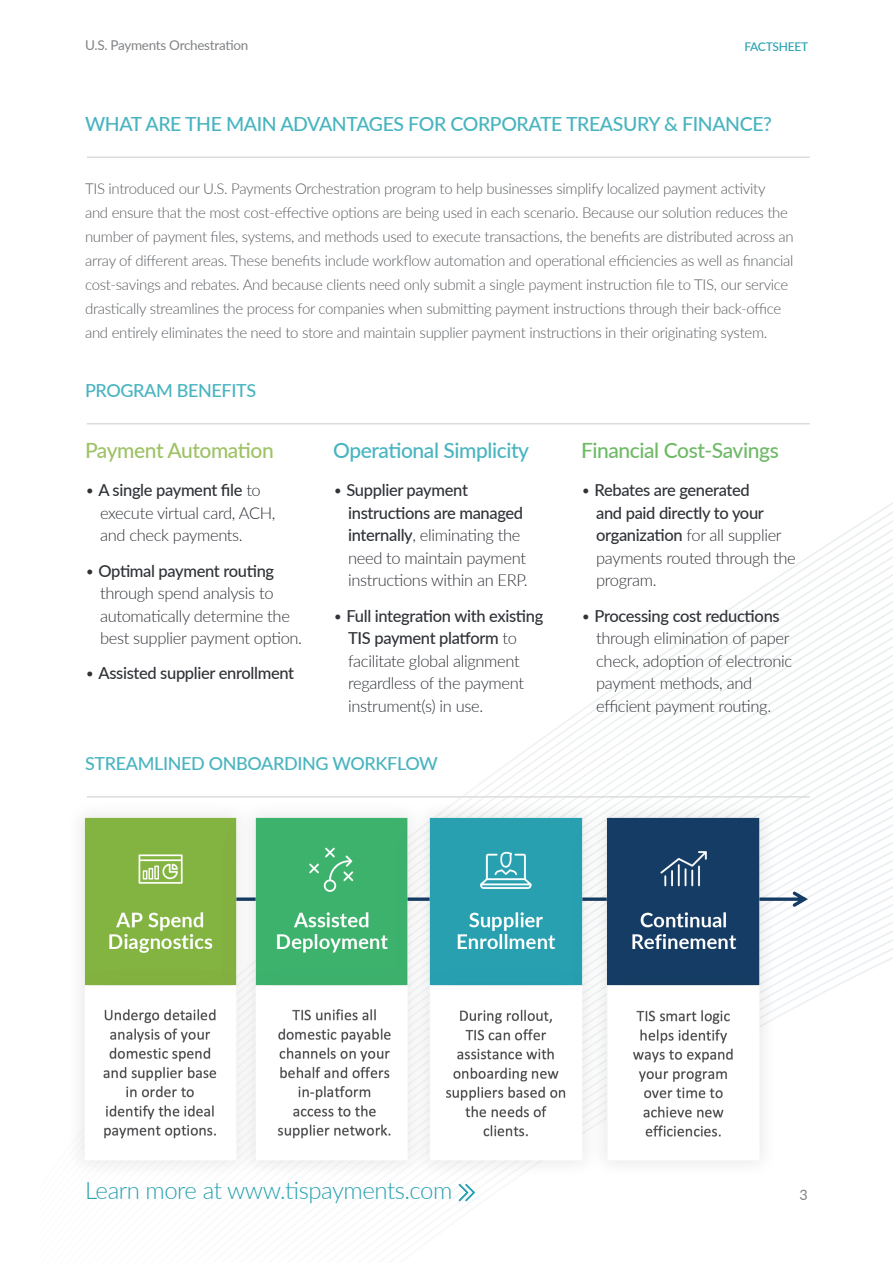
<style>
.page{position:relative;width:893px;height:1263px;background:#fff}
.page>*{position:absolute;margin:0;border:0;box-sizing:border-box;transform-origin:0 0}
.t1{font:300 24px "Lato";letter-spacing:-.02em;color:#27a1b0}
.t2{font:500 21px "Lato";letter-spacing:-.02em;color:#48b4bf}
.t3{font:500 21px "Lato";letter-spacing:-.02em;color:#6eba66}
.t4{font:500 21px "Lato";letter-spacing:-.02em;color:#9ec265}
.t5{font:500 19.5px "Lato";letter-spacing:-.02em;color:#48b4bf}
.t6{font:500 18px "Lato";letter-spacing:-.02em;color:#48b4bf}
.t7{font:300 16.5px/22.5px "Lato";letter-spacing:-.02em;color:#2f3237}
.t8{font:500 16.5px/22.5px "Lato";letter-spacing:-.02em;color:#2f3237}
.t9{font:300 15px/24px "Lato";letter-spacing:-.02em;color:#595c60}
.t10{font:14.4px "Lato";color:#808285}
.t11{font:13.5px "Lato";letter-spacing:-.02em;color:#808285}
.t12{font:500 12px "Lato";letter-spacing:-.02em;color:#27a1b0}
.s1{font-weight:500}
.s2{font-weight:300}
.s3{color:#28a1b0}
</style>
<div class="page">
<hr style="left:87px;top:156px;width:723px;height:2px;background:#dcdcdd">
<hr style="left:87px;top:796px;width:723px;height:2px;background:#dcdcdd">
<hr style="left:87px;top:423px;width:723px;height:1px;background:#dcdcdd">
<img style="left:76px;top:799px;width:783px;height:403px">
<p class="t11" style="left:85px;top:35px;width:165px">U.S. Payments Orchestration</p>
<p class="t12" style="left:744px;top:38px;width:65px">FACTSHEET</p>
<h3 class="t5" style="left:85px;top:110px;width:688px">WHAT ARE THE MAIN ADVANTAGES FOR CORPORATE TREASURY &amp; FINANCE?</h3>
<p class="t9" style="left:85px;top:176px;width:710px">TIS introduced our U.S. Payments Orchestration program to help businesses simplify localized payment activity<br>and ensure that the most cost-effective options are being used in each scenario. Because our solution reduces the number of payment files, systems, and methods used to execute transactions, the benefits are distributed across an array of different areas. These benefits include workflow automation and operational efficiencies as well as financial cost-savings and rebates. And because clients need only submit a single payment instruction file to TIS, our service drastically streamlines the process for companies when submitting payment instructions through their back-office and entirely eliminates the need to store and maintain supplier payment instructions in their originating system.</p>
<p class="t6" style="left:85px;top:377px;width:173px">PROGRAM BENEFITS</p>
<h2 class="t4" style="left:85px;top:435px;width:190px">Payment Automation</h2>
<h2 class="t2" style="left:333px;top:435px;width:197px">Operational Simplicity</h2>
<h2 class="t3" style="left:581px;top:435px;width:199px">Financial Cost-Savings</h2>
<p class="t7" style="left:100px;top:479px;width:177px;text-indent:-15px">• <span class="s1">A single payment file</span> to execute virtual card, ACH, and check payments.</p>
<p class="t7" style="left:100px;top:559px;width:204px;text-indent:-15px">• <span class="s1">Optimal payment routing </span>through spend analysis to automatically determine the best supplier payment option.</p>
<p class="t8" style="left:85px;top:661px;width:211px"><span class="s2">•</span> Assisted supplier enrollment</p>
<p class="t7" style="left:348px;top:479px;width:181px;text-indent:-15px">• <span class="s1">Supplier payment instructions are managed internally</span>, eliminating the need to maintain payment instructions within an ERP.</p>
<p class="t7" style="left:348px;top:604px;width:197px;text-indent:-15px">• <span class="s1">Full integration with existing<br>TIS payment platform</span> to facilitate global alignment regardless of the payment instrument(s) in use.</p>
<p class="t6" style="left:85px;top:750px;width:354px">STREAMLINED ONBOARDING WORKFLOW</p>
<p class="t8" style="left:596px;top:478px;width:201px;text-indent:-15px"><span class="s2">•</span> Rebates are generated<br>and paid directly to your organization <span class="s2">for all supplier payments routed through the program.</span></p>
<p class="t7" style="left:596px;top:604px;width:198px;text-indent:-15px">• <span class="s1">Processing cost reductions </span>through elimination of paper check, adoption of electronic payment methods, and efficient payment routing.</p>
<h1 class="t1" style="left:85px;top:1173px;width:369px"><span class="s3">Learn more at</span> www.tispayments.com</h1>
<p class="t10" style="left:800px;top:1184px;width:10px">3</p>
</div>
